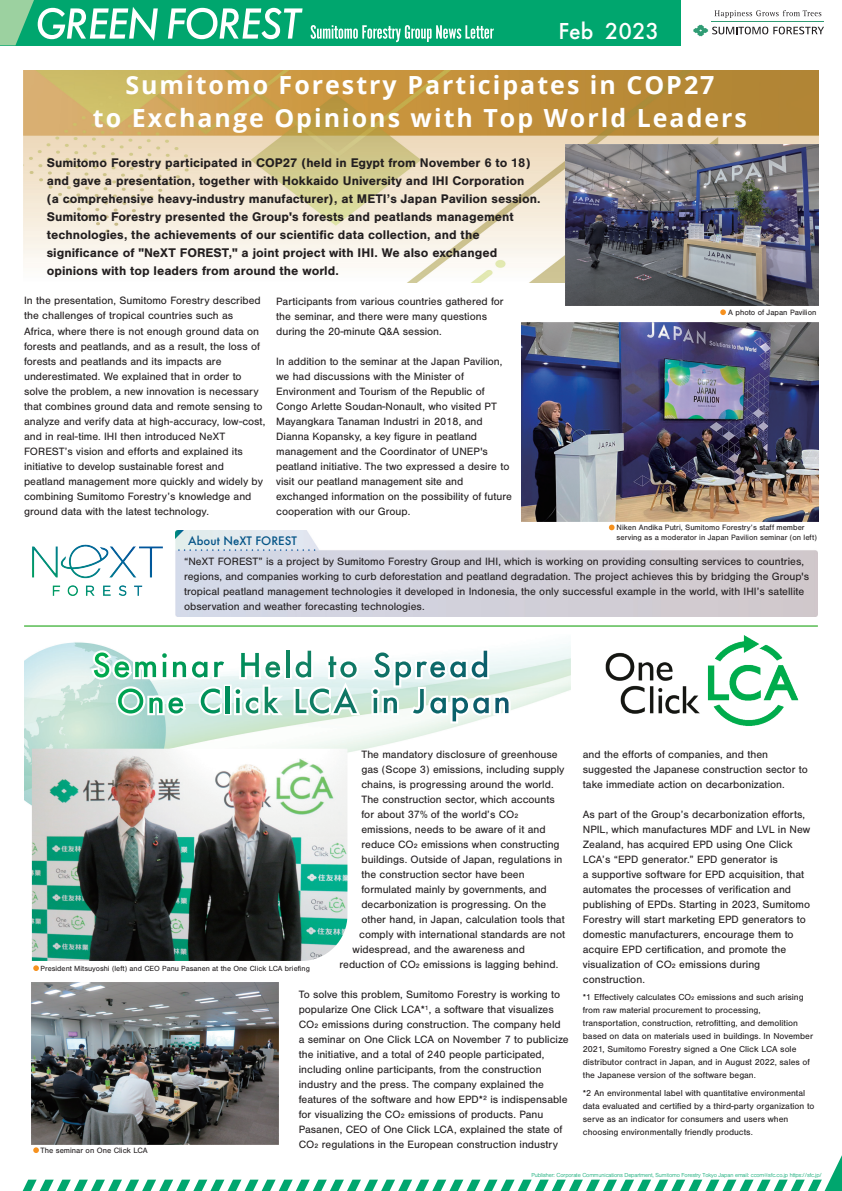
<style>
.page{position:relative;width:842px;height:1191px;background:#fff}
.page>*{position:absolute;margin:0;border:0;box-sizing:border-box;transform-origin:0 0}
.t1{font:700 25px/33px "Open Sans";letter-spacing:.08em;color:#fff;text-align:center}
.t2{font:500 24px "Futura PT";color:#fff}
.t3{font:700 13px/18px "Nimbus San";color:#231f20}
.t4{font:500 11.4px "Futura";color:#055587}
.t5{font:11px/15px "Nimbus San";color:#231f20}
.t6{font:9px/13px "Nimbus San";color:#231f20}
.t7{font:8px/10px "Nimbus San";color:#231f20}
.t8{font:7.7px "Nimbus San";color:#231f20}
.t9{font:300 6px "Nimbus San";letter-spacing:-.02em;color:#00a66e}
</style>
<div class="page">
<div style="left:0;top:0;width:680px;height:45px;background:#00a66e"></div>
<svg style="left:693px;top:25px;width:131px;height:11px"></svg>
<svg style="left:714px;top:10px;width:107px;height:8px"></svg>
<hr style="left:712px;top:21px;width:112px;height:1px;background:#309c74">
<svg style="left:0;top:0;width:158px;height:45px"></svg>
<svg style="left:168px;top:8px;width:135px;height:31px"></svg>
<svg style="left:311px;top:25px;width:183px;height:17px"></svg>
<img style="left:24px;top:70px;width:794px;height:213px">
<img style="left:25px;top:642px;width:545px;height:205px">
<img style="left:175px;top:530px;width:643px;height:86px">
<hr style="left:24px;top:625px;width:794px;height:2px;background:#4eb848">
<img style="left:32px;top:544px;width:131px;height:52px">
<img style="left:605px;top:635px;width:194px;height:91px">
<img style="left:565px;top:144px;width:253px;height:162px">
<img style="left:32px;top:982px;width:247px;height:162px">
<svg style="left:33px;top:965px;width:6px;height:6px"></svg>
<svg style="left:720px;top:309px;width:6px;height:6px"></svg>
<svg style="left:609px;top:524px;width:5px;height:6px"></svg>
<svg style="left:23px;top:1147px;width:819px;height:44px"></svg>
<svg style="left:89px;top:646px;width:424px;height:79px"></svg>
<img style="left:521px;top:323px;width:297px;height:198px">
<img style="left:32px;top:748px;width:315px;height:213px">
<h2 class="t2" style="left:558px;top:16px;width:102px">Feb 2023</h2>
<h1 class="t1" style="left:93px;top:68px;width:656px">Sumitomo Forestry Participates in COP27<br>to Exchange Opinions with Top World Leaders</h1>
<p class="t3" style="left:47px;top:154px;width:495px">Sumitomo Forestry participated in COP27 (held in Egypt from November 6 to 18) and gave a presentation, together with Hokkaido University and IHI Corporation<br>(a comprehensive heavy-industry manufacturer), at METI’s Japan Pavilion session.<br>Sumitomo Forestry presented the Group's forests and peatlands management technologies, the achievements of our scientific data collection, and the significance of "NeXT FOREST," a joint project with IHI. We also exchanged opinions with top leaders from around the world.</p>
<p class="t5" style="left:24px;top:293px;width:243px">In the presentation, Sumitomo Forestry described the challenges of tropical countries such as Africa, where there is not enough ground data on forests and peatlands, and as a result, the loss of forests and peatlands and its impacts are underestimated. We explained that in order to solve the problem, a new innovation is necessary that combines ground data and remote sensing to analyze and verify data at high-accuracy, low-cost, and in real-time. IHI then introduced NeXT FOREST’s vision and efforts and explained its initiative to develop sustainable forest and peatland management more quickly and widely by combining Sumitomo Forestry’s knowledge and ground data with the latest technology.</p>
<p class="t5" style="left:276px;top:293px;width:229px">Participants from various countries gathered for the seminar, and there were many questions during the 20-minute Q&amp;A session.</p>
<p class="t5" style="left:276px;top:353px;width:237px">In addition to the seminar at the Japan Pavilion, we had discussions with the Minister of Environment and Tourism of the Republic of Congo Arlette Soudan-Nonault, who visited PT Mayangkara Tanaman Industri in 2018, and Dianna Kopansky, a key figure in peatland management and the Coordinator of UNEP's peatland initiative. The two expressed a desire to visit our peatland management site and exchanged information on the possibility of future cooperation with our Group.</p>
<p class="t4" style="left:188px;top:533px;width:110px">About NeXT FOREST</p>
<p class="t7" style="left:728px;top:307px;width:90px">A photo of Japan Pavilion</p>
<p class="t7" style="left:617px;top:523px;width:202px">Niken Andika Putri, Sumitomo Forestry’s staff member serving as a moderator in Japan Pavilion seminar (on left)</p>
<p class="t5" style="left:184px;top:553px;width:626px">“NeXT FOREST” is a project by Sumitomo Forestry Group and IHI, which is working on providing consulting services to countries, regions, and companies working to curb deforestation and peatland degradation. The project achieves this by bridging the Group's tropical peatland management technologies it developed in Indonesia, the only successful example in the world, with IHI’s satellite observation and weather forecasting technologies.</p>
<p class="t5" style="left:361px;top:747px;width:198px">The mandatory disclosure of greenhouse</p>
<p class="t5" style="left:361px;top:762px;width:205px">gas (Scope 3) emissions, including supply</p>
<p class="t5" style="left:361px;top:777px;width:194px">chains, is progressing around the world.</p>
<p class="t5" style="left:361px;top:792px;width:195px">The construction sector, which accounts</p>
<p class="t5" style="left:361px;top:807px;width:159px">for about 37% of the world’s CO₂</p>
<p class="t5" style="left:361px;top:822px;width:186px">emissions, needs to be aware of it and</p>
<p class="t5" style="left:361px;top:837px;width:200px">reduce CO₂ emissions when constructing</p>
<p class="t5" style="left:361px;top:852px;width:202px">buildings. Outside of Japan, regulations in</p>
<p class="t5" style="left:361px;top:867px;width:165px">the construction sector have been</p>
<p class="t5" style="left:361px;top:882px;width:187px">formulated mainly by governments, and</p>
<p class="t5" style="left:361px;top:897px;width:186px">decarbonization is progressing. On the</p>
<p class="t5" style="left:361px;top:912px;width:205px">other hand, in Japan, calculation tools that</p>
<p class="t5" style="left:359px;top:927px;width:207px">comply with international standards are not</p>
<p class="t5" style="left:353px;top:942px;width:174px">widespread, and the awareness and</p>
<p class="t5" style="left:340px;top:957px;width:220px">reduction of CO₂ emissions is lagging behind.</p>
<p class="t5" style="left:299px;top:987px;width:271px">To solve this problem, Sumitomo Forestry is working to popularize One Click LCA*¹, a software that visualizes CO₂ emissions during construction. The company held a seminar on One Click LCA on November 7 to publicize the initiative, and a total of 240 people participated, including online participants, from the construction industry and the press. The company explained the features of the software and how EPD*² is indispensable for visualizing the CO₂ emissions of products. Panu Pasanen, CEO of One Click LCA, explained the state of CO₂ regulations in the European construction industry</p>
<p class="t8" style="left:41px;top:964px;width:271px">President Mitsuyoshi (left) and CEO Panu Pasanen at the One Click LCA briefing</p>
<p class="t7" style="left:41px;top:1145px;width:109px">The seminar on One Click LCA</p>
<p class="t5" style="left:583px;top:747px;width:226px">and the efforts of companies, and then suggested the Japanese construction sector to take immediate action on decarbonization.</p>
<p class="t5" style="left:583px;top:807px;width:229px">As part of the Group’s decarbonization efforts, NPIL, which manufactures MDF and LVL in New Zealand, has acquired EPD using One Click LCA’s “EPD generator.” EPD generator is<br>a supportive software for EPD acquisition, that automates the processes of verification and publishing of EPDs. Starting in 2023, Sumitomo Forestry will start marketing EPD generators to domestic manufacturers, encourage them to acquire EPD certification, and promote the visualization of CO₂ emissions during construction.</p>
<p class="t6" style="left:583px;top:991px;width:232px">*1 Effectively calculates CO₂ emissions and such arising from raw material procurement to processing, transportation, construction, retrofitting, and demolition based on data on materials used in buildings. In November 2021, Sumitomo Forestry signed a One Click LCA sole distributor contract in Japan, and in August 2022, sales of the Japanese version of the software began.</p>
<p class="t6" style="left:583px;top:1087px;width:233px">*2 An environmental label with quantitative environmental data evaluated and certified by a third-party organization to serve as an indicator for consumers and users when choosing environmentally friendly products.</p>
<p class="t9" style="left:531px;top:1172px;width:292px">Publisher: Corporate Communications Department, Sumitomo Forestry Tokyo Japan email: ccom@sfc.co.jp https://sfc.jp/</p>
</div>
